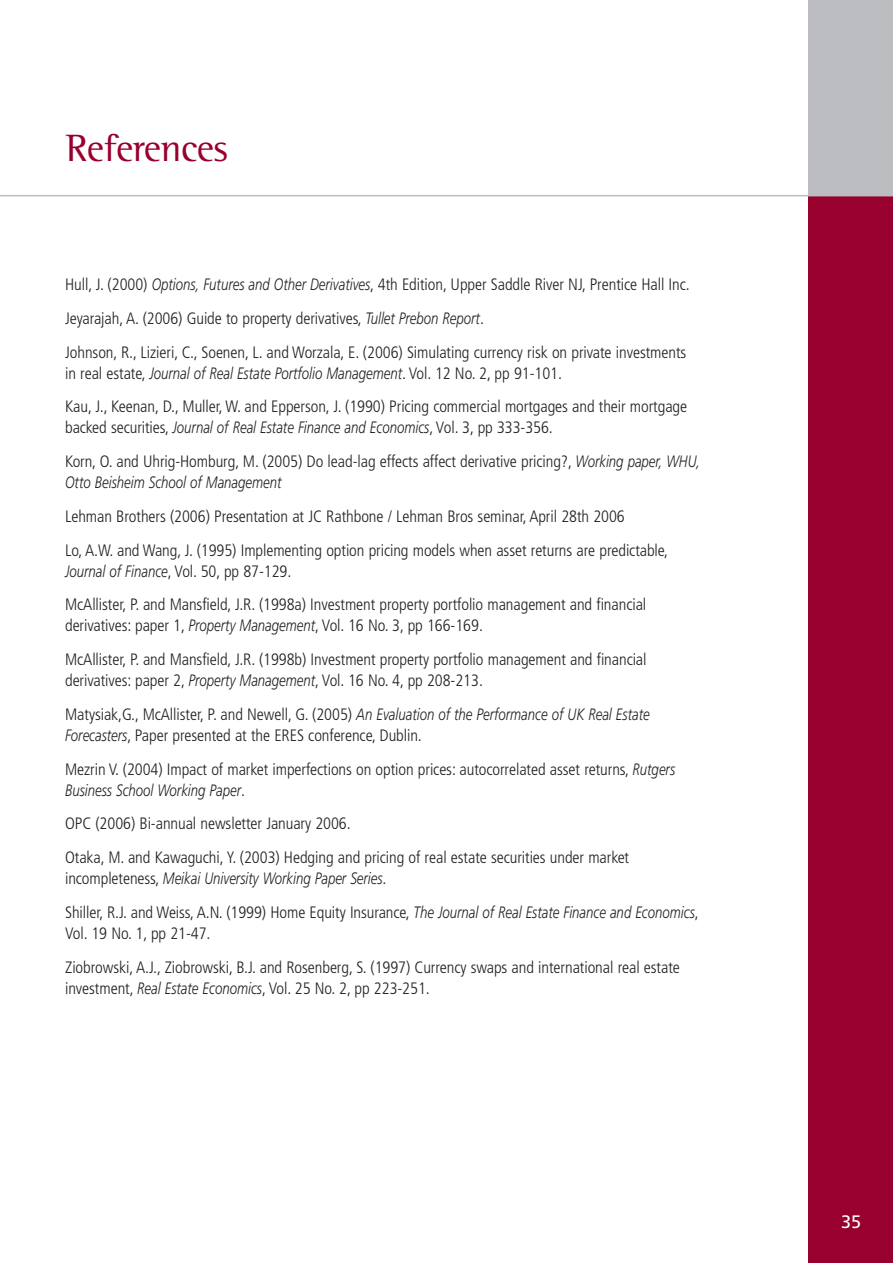
<style>
.page{position:relative;width:893px;height:1263px;background:#fff}
.page>*{position:absolute;margin:0;border:0;box-sizing:border-box;transform-origin:0 0}
.t1{font:39px "Rotis Semi Serif";letter-spacing:-.015em;color:#98002e}
.t2{font:18px "Frutiger";color:#fff}
.t3{font:300 condensed 16.5px/33.8px "Frutiger";letter-spacing:-.005em;color:#231f20}
.t4{font:italic 300 16.5px/33.8px "Frutiger";color:#231f20;scale:.8 1}
.s1{font-style:italic;font-stretch:normal}
.s2{font-style:normal;font-stretch:condensed}
</style>
<div class="page">
<div style="left:808px;top:0;width:84px;height:1263px;background:#bbbdc0"></div>
<div style="left:808px;top:196px;width:84px;height:1067px;background:#98002e"></div>
<hr style="left:0;top:195px;width:892px;height:1px;background:#bbbdc0">
<h1 class="t1" style="left:66px;top:134px;width:164px">References</h1>
<p class="t3" style="left:65px;top:269px;width:626px">Hull, J. (2000) <span class="s1">Options, Futures and Other Derivatives</span>, 4th Edition, Upper Saddle River NJ, Prentice Hall Inc.<br>Jeyarajah, A. (2006) Guide to property derivatives, <span class="s1">Tullet Prebon Report</span>.<br>Johnson, R., Lizieri, C., Soenen, L. and Worzala, E. (2006) Simulating currency risk on private investments</p>
<p class="t3" style="left:65px;top:357px;width:623px">in real estate, <span class="s1">Journal of Real Estate Portfolio Management</span>. Vol. 12 No. 2, pp 91-101.<br>Kau, J., Keenan, D., Muller, W. and Epperson, J. (1990) Pricing commercial mortgages and their mortgage</p>
<p class="t3" style="left:65px;top:412px;width:636px">backed securities, <span class="s1">Journal of Real Estate Finance and Economics</span>, Vol. 3, pp 333-356.<br>Korn, O. and Uhrig-Homburg, M. (2005) Do lead-lag effects affect derivative pricing?, <span class="s1">Working paper, WHU,</span></p>
<p class="t4" style="left:65px;top:467px;width:272px">Otto Beisheim School of Management</p>
<p class="t3" style="left:65px;top:501px;width:604px">Lehman Brothers (2006) Presentation at JC Rathbone / Lehman Bros seminar, April 28th 2006<br>Lo, A.W. and Wang, J. (1995) Implementing option pricing models when asset returns are predictable,</p>
<p class="t3" style="left:65px;top:555px;width:582px"><span class="s1">Journal of Finance</span>, Vol. 50, pp 87-129.<br>McAllister, P. and Mansfield, J.R. (1998a) Investment property portfolio management and financial</p>
<p class="t3" style="left:65px;top:610px;width:583px">derivatives: paper 1, <span class="s1">Property Management</span>, Vol. 16 No. 3, pp 166-169.<br>McAllister, P. and Mansfield, J.R. (1998b) Investment property portfolio management and financial</p>
<p class="t3" style="left:65px;top:665px;width:586px">derivatives: paper 2, <span class="s1">Property Management</span>, Vol. 16 No. 4, pp 208-213.<br>Matysiak,G., McAllister, P. and Newell, G. (2005) <span class="s1">An Evaluation of the Performance of UK Real Estate</span></p>
<p class="t3" style="left:65px;top:720px;width:611px"><span class="s1">Forecasters</span>, Paper presented at the ERES conference, Dublin.<br>Mezrin V. (2004) Impact of market imperfections on option prices: autocorrelated asset returns, <span class="s1">Rutgers</span></p>
<p class="t3" style="left:65px;top:774px;width:565px"><span class="s1">Business School Working Paper</span>.<br>OPC (2006) Bi-annual newsletter January 2006.<br>Otaka, M. and Kawaguchi, Y. (2003) Hedging and pricing of real estate securities under market</p>
<p class="t4" style="left:65px;top:863px;width:793px"><span class="s2">incompleteness,</span> Meikai University Working Paper Series<span class="s2">.<br>Shiller, R.J. and Weiss, A.N. (1999) Home Equity Insurance,</span> The Journal of Real Estate Finance and Economics<span class="s2">,</span></p>
<p class="t3" style="left:65px;top:918px;width:616px">Vol. 19 No. 1, pp 21-47.<br>Ziobrowski, A.J., Ziobrowski, B.J. and Rosenberg, S. (1997) Currency swaps and international real estate</p>
<p class="t3" style="left:65px;top:972px;width:366px">investment, <span class="s1">Real Estate Economics</span>, Vol. 25 No. 2, pp 223-251.</p>
<p class="t2" style="left:841px;top:1215px;width:22px">35</p>
</div>
